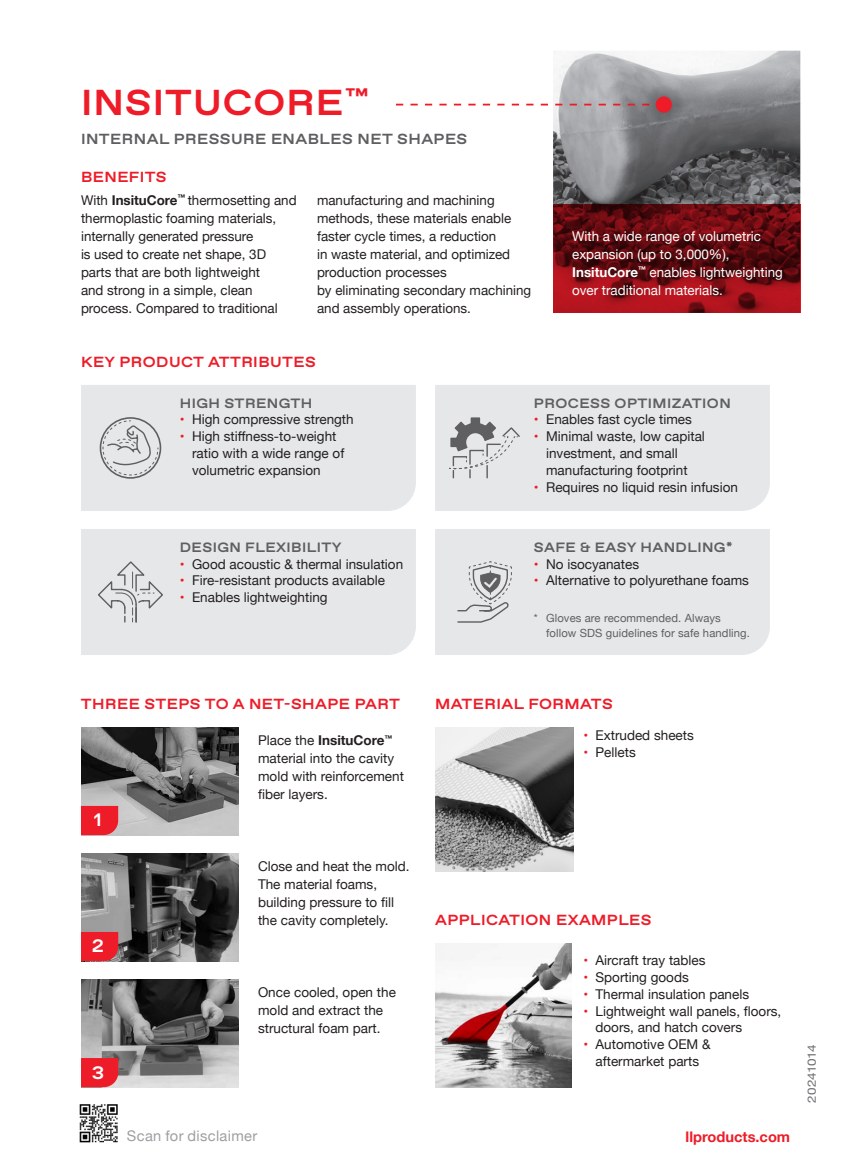
<style>
.page{position:relative;width:851px;height:1175px;background:#fff}
.page>*{position:absolute;margin:0;border:0;box-sizing:border-box;transform-origin:0 0}
.Headline_2{font:700 36px "ABC Favorit Extended";letter-spacing:.03em;color:#ee1c28}
.Numbers{font:700 18px "ABC Favorit Extended";color:#fff}
.Headline_3{font:700 14.62px "ABC Favorit Extended";letter-spacing:.03em;color:#ee1c28}
.Headline_3-2{font:700 14.62px "ABC Favorit Extended";letter-spacing:.03em;color:#5f5f62}
.Disclaimer_text_-6pt{font:14.62px "Helvetica Neue";letter-spacing:.025em;color:#9d9fa2}
.url_-_line_cards{font:700 14.62px "Helvetica Neue";color:#ee1c28}
.Copy{font:13.5px/18px "Helvetica Neue";color:#231f20}
.Copy-2{font:13.5px/18px "Helvetica Neue";color:#fff}
.Headline_4{font:700 13.5px "ABC Favorit Extended";letter-spacing:.03em;color:#5f5f62}
.Date{font:11.47px "Helvetica Neue";letter-spacing:-.02em;color:#6c6d70;scale:1.17 1}
.Margin_Copy{font:11.25px/14.6px "Helvetica Neue";letter-spacing:.01em;color:#5f5f62}
.s1{font-weight:700}
.s2{color:#ee1c28}
</style>
<div class="page">
<img style="left:81px;top:979px;width:158px;height:108px">
<img style="left:81px;top:853px;width:158px;height:108px">
<img style="left:81px;top:727px;width:158px;height:108px">
<div style="left:81px;top:385px;width:335px;height:126px;background:#e6e7e9"></div>
<div style="left:81px;top:529px;width:335px;height:126px;background:#e6e7e9"></div>
<div style="left:435px;top:385px;width:335px;height:126px;background:#e6e7e9"></div>
<div style="left:435px;top:529px;width:335px;height:126px;background:#e6e7e9"></div>
<img style="left:435px;top:727px;width:138px;height:144px">
<img style="left:435px;top:943px;width:136px;height:144px">
<img style="left:553px;top:51px;width:247px;height:154px">
<div style="left:100px;top:417px;width:61px;height:62px;border:2px solid #5f5f62;border-radius:50%"></div>
<svg style="left:102px;top:420px;width:57px;height:56px;background:#d0d1d3"></svg>
<svg style="left:448px;top:417px;width:73px;height:62px;background:#c8c9cb"></svg>
<svg style="left:97px;top:560px;width:67px;height:63px;background:#d7d7da"></svg>
<svg style="left:456px;top:561px;width:56px;height:62px;background:#cbccce"></svg>
<svg style="left:553px;top:205px;width:247px;height:108px;background:#740d13"></svg>
<svg style="left:81px;top:806px;width:37px;height:29px"></svg>
<svg style="left:81px;top:932px;width:37px;height:29px"></svg>
<svg style="left:81px;top:1058px;width:37px;height:29px"></svg>
<img style="left:80px;top:1104px;width:38px;height:39px">
<svg style="left:396px;top:104px;width:247px;height:1px"></svg>
<svg style="left:643px;top:84px;width:41px;height:41px"></svg>
<div style="left:655px;top:96px;width:17px;height:17px;background:#ee1c28;border-radius:50%"></div>
<p class="Headline_2" style="left:81px;top:81px;width:289px">INSITUCORE<sup>™</sup></p>
<p class="Headline_3-2" style="left:81px;top:130px;width:388px">INTERNAL PRESSURE ENABLES NET SHAPES</p>
<p class="Headline_3" style="left:81px;top:168px;width:87px">BENEFITS</p>
<p class="Copy" style="left:81px;top:192px;width:217px">With <span class="s1">InsituCore</span><sup>™</sup> thermosetting and thermoplastic foaming materials, internally generated pressure<br>is used to create net shape, 3D parts that are both lightweight<br>and strong in a simple, clean process. Compared to traditional</p>
<p class="Copy" style="left:317px;top:192px;width:216px">manufacturing and machining methods, these materials enable faster cycle times, a reduction<br>in waste material, and optimized production processes<br>by eliminating secondary machining and assembly operations.</p>
<p class="Headline_3" style="left:81px;top:353px;width:236px">KEY PRODUCT ATTRIBUTES</p>
<p class="Copy-2" style="left:572px;top:228px;width:212px">With a wide range of volumetric expansion (up to 3,000%),<br><span class="s1">InsituCore</span><sup>™</sup> enables lightweighting over traditional materials.</p>
<p class="Headline_4" style="left:180px;top:395px;width:134px">HIGH STRENGTH</p>
<p class="Copy" style="left:180px;top:411px;width:175px"><span class="s2">•</span> High compressive strength</p>
<p class="Copy" style="left:192px;top:429px;width:154px;line-height:16.9px;text-indent:-12px"><span class="s2">•</span> High stiffness-to-weight ratio with a wide range of volumetric expansion</p>
<p class="Headline_4" style="left:180px;top:539px;width:163px">DESIGN FLEXIBILITY</p>
<p class="Copy" style="left:180px;top:555px;width:225px"><span class="s2">•</span> Good acoustic &amp; thermal insulation</p>
<p class="Copy" style="left:180px;top:572px;width:206px"><span class="s2">•</span> Fire-resistant products available</p>
<p class="Copy" style="left:180px;top:589px;width:149px"><span class="s2">•</span> Enables lightweighting</p>
<p class="Headline_4" style="left:534px;top:395px;width:198px">PROCESS OPTIMIZATION</p>
<p class="Copy" style="left:534px;top:411px;width:159px"><span class="s2">•</span> Enables fast cycle times</p>
<p class="Copy" style="left:546px;top:429px;width:160px;line-height:16.9px;text-indent:-12px"><span class="s2">•</span> Minimal waste, low capital investment, and small manufacturing footprint</p>
<p class="Copy" style="left:534px;top:479px;width:205px"><span class="s2">•</span> Requires no liquid resin infusion</p>
<p class="Headline_4" style="left:534px;top:539px;width:200px">SAFE &amp; EASY HANDLING*</p>
<p class="Copy" style="left:534px;top:555px;width:107px"><span class="s2">•</span> No isocyanates</p>
<p class="Copy" style="left:534px;top:572px;width:216px"><span class="s2">•</span> Alternative to polyurethane foams</p>
<p class="Margin_Copy" style="left:546px;top:611px;width:205px;text-indent:-12px">* Gloves are recommended. Always follow SDS guidelines for safe handling.</p>
<p class="Headline_3" style="left:81px;top:695px;width:320px">THREE STEPS TO A NET-SHAPE PART</p>
<p class="Headline_3" style="left:435px;top:695px;width:179px">MATERIAL FORMATS</p>
<p class="Numbers" style="left:94px;top:809px;width:10px">1</p>
<p class="Numbers" style="left:92px;top:935px;width:14px">2</p>
<p class="Numbers" style="left:92px;top:1061px;width:14px">3</p>
<p class="Copy" style="left:258px;top:732px;width:147px">Place the <span class="s1">InsituCore</span><sup>™ </sup>material into the cavity mold with reinforcement fiber layers.</p>
<p class="Copy" style="left:258px;top:858px;width:153px">Close and heat the mold.<br>The material foams, building pressure to fill the cavity completely.</p>
<p class="Copy" style="left:258px;top:984px;width:139px">Once cooled, open the mold and extract the structural foam part.</p>
<p class="Copy" style="left:583px;top:727px;width:112px"><span class="s2">•</span> Extruded sheets</p>
<p class="Copy" style="left:583px;top:743px;width:54px"><span class="s2">•</span> Pellets</p>
<p class="Headline_3" style="left:435px;top:911px;width:218px">APPLICATION EXAMPLES</p>
<p class="Copy" style="left:583px;top:951px;width:124px"><span class="s2">•</span> Aircraft tray tables</p>
<p class="Copy" style="left:583px;top:968px;width:107px"><span class="s2">•</span> Sporting goods</p>
<p class="Copy" style="left:583px;top:985px;width:167px"><span class="s2">•</span> Thermal insulation panels</p>
<p class="Copy" style="left:595px;top:1003px;width:187px;line-height:16.9px;text-indent:-12px"><span class="s2">•</span> Lightweight wall panels, floors, doors, and hatch covers</p>
<p class="Copy" style="left:583px;top:1036px;width:129px;line-height:16.9px;text-align:center"><span class="s2">•</span> Automotive OEM &amp; aftermarket parts</p>
<p class="Disclaimer_text_-6pt" style="left:127px;top:1125px;width:132px">Scan for disclaimer</p>
<p class="url_-_line_cards" style="left:685px;top:1125px;width:106px">llproducts.com</p>
<p class="Date" style="left:803px;top:1102px;width:51px;rotate:-90deg">20241014</p>
</div>
